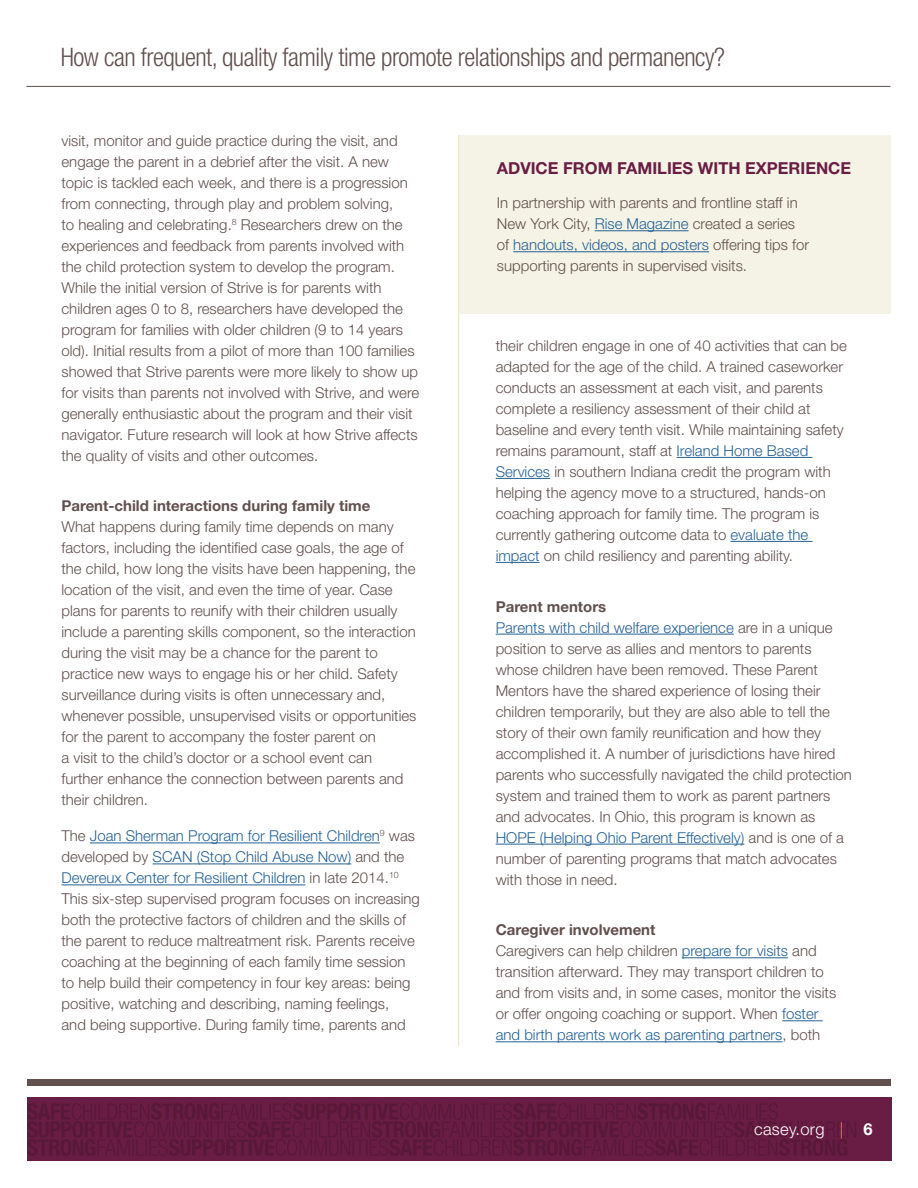
<style>
.page{position:relative;width:918px;height:1188px;background:#fff}
.page>*{position:absolute;margin:0;border:0;box-sizing:border-box;transform-origin:0 0}
.t1{font:300 condensed 25.5px "Helvetica Neue LT Std";letter-spacing:-.02em;color:#61504d}
.box_title{font:700 16.5px "Helvetica Neue LT Std";color:#691d45}
.t2{font:300 16.5px "Helvetica Neue LT Std";letter-spacing:.02em;color:#fff}
.body{font:300 15px/21px "Helvetica Neue LT Std";color:#61504d}
.box_body{font:300 15px/21px "Helvetica Neue LT Std";color:#61504d}
.Head_3{font:700 15px "Helvetica Neue LT Std";color:#61504d}
.s1{color:#266194}
.s2{color:#f28a20}
.s3{font-weight:700}
</style>
<div class="page">
<div style="left:27px;top:1098px;width:864px;height:63px;background:#691d45"></div>
<div style="left:27px;top:1079px;width:864px;height:7px;background:#61504d"></div>
<hr style="left:26px;top:86px;width:864px;height:1px;background:#61504d">
<svg style="left:27px;top:1103px;width:829px;height:53px"></svg>
<hr style="left:458px;top:135px;width:1px;height:910px;background:#e6e2b2">
<hr style="left:90px;top:843px;width:290px;height:1px;background:#266194">
<hr style="left:153px;top:864px;width:198px;height:1px;background:#266194">
<hr style="left:62px;top:885px;width:243px;height:1px;background:#266194">
<hr style="left:677px;top:457px;width:135px;height:1px;background:#266194">
<hr style="left:496px;top:478px;width:54px;height:1px;background:#266194">
<hr style="left:731px;top:541px;width:82px;height:1px;background:#266194">
<hr style="left:496px;top:562px;width:44px;height:1px;background:#266194">
<hr style="left:496px;top:634px;width:238px;height:1px;background:#266194">
<hr style="left:496px;top:844px;width:248px;height:1px;background:#266194">
<hr style="left:682px;top:957px;width:106px;height:1px;background:#266194">
<hr style="left:782px;top:1020px;width:41px;height:1px;background:#266194">
<hr style="left:496px;top:1041px;width:286px;height:1px;background:#266194">
<div style="left:459px;top:135px;width:432px;height:178px;background:#f5f3e5"></div>
<hr style="left:595px;top:230px;width:94px;height:1px;background:#266194">
<hr style="left:513px;top:251px;width:196px;height:1px;background:#266194">
<h1 class="t1" style="left:61px;top:43px;width:665px">How can frequent, quality family time promote relationships and permanency?</h1>
<p class="body" style="left:62px;top:130px;width:359px">visit, monitor and guide practice during the visit, and engage the parent in a debrief after the visit. A new topic is tackled each week, and there is a progression from connecting, through play and problem solving,<br>to healing and celebrating.<sup>8</sup> Researchers drew on the experiences and feedback from parents involved with the child protection system to develop the program.<br>While the initial version of Strive is for parents with children ages 0 to 8, researchers have developed the program for families with older children (9 to 14 years old). Initial results from a pilot of more than 100 families showed that Strive parents were more likely to show up for visits than parents not involved with Strive, and were generally enthusiastic about the program and their visit navigator. Future research will look at how Strive affects the quality of visits and other outcomes.</p>
<p class="Head_3" style="left:62px;top:497px;width:311px">Parent-child interactions during family time</p>
<p class="body" style="left:62px;top:516px;width:357px">What happens during family time depends on many factors, including the identified case goals, the age of the child, how long the visits have been happening, the location of the visit, and even the time of year. Case plans for parents to reunify with their children usually include a parenting skills component, so the interaction during the visit may be a chance for the parent to practice new ways to engage his or her child. Safety surveillance during visits is often unnecessary and, whenever possible, unsupervised visits or opportunities for the parent to accompany the foster parent on<br>a visit to the child’s doctor or a school event can further enhance the connection between parents and their children.</p>
<p class="body" style="left:62px;top:825px;width:360px">The <span class="s1">Joan Sherman Program for Resilient Children</span><sup>9</sup> was developed by <span class="s1">SCAN (Stop Child Abuse Now)</span> and the <span class="s1">Devereux Center for Resilient Children</span> in late 2014.<sup>10<br></sup>This six-step supervised program focuses on increasing both the protective factors of children and the skills of the parent to reduce maltreatment risk. Parents receive coaching at the beginning of each family time session to help build their competency in four key areas: being positive, watching and describing, naming feelings,<br>and being supportive. During family time, parents and</p>
<p class="box_title" style="left:497px;top:158px;width:356px">ADVICE FROM FAMILIES WITH EXPERIENCE</p>
<p class="box_body" style="left:497px;top:192px;width:314px">In partnership with parents and frontline staff in New York City, <span class="s1">Rise Magazine</span> created a series of <span class="s1">handouts, videos, and posters</span> offering tips for supporting parents in supervised visits.</p>
<p class="body" style="left:496px;top:335px;width:353px">their children engage in one of 40 activities that can be adapted for the age of the child. A trained caseworker conducts an assessment at each visit, and parents complete a resiliency assessment of their child at baseline and every tenth visit. While maintaining safety remains paramount, staff at <span class="s1">Ireland Home Based Services</span> in southern Indiana credit the program with helping the agency move to a structured, hands-on coaching approach for family time. The program is currently gathering outcome data to <span class="s1">evaluate the impact</span> on child resiliency and parenting ability.</p>
<p class="Head_3" style="left:496px;top:597px;width:112px">Parent mentors</p>
<p class="body" style="left:496px;top:616px;width:358px"><span class="s1">Parents with child welfare experience</span> are in a unique position to serve as allies and mentors to parents whose children have been removed. These Parent Mentors have the shared experience of losing their children temporarily, but they are also able to tell the story of their own family reunification and how they accomplished it. A number of jurisdictions have hired parents who successfully navigated the child protection system and trained them to work as parent partners and advocates. In Ohio, this program is known as <span class="s1">HOPE (Helping Ohio Parent Effectively)</span> and is one of a number of parenting programs that match advocates with those in need.</p>
<p class="Head_3" style="left:496px;top:921px;width:161px">Caregiver involvement</p>
<p class="body" style="left:496px;top:940px;width:342px">Caregivers can help children <span class="s1">prepare for visits</span> and transition afterward. They may transport children to and from visits and, in some cases, monitor the visits or offer ongoing coaching or support. When <span class="s1">foster and birth parents work as parenting partners</span>, both</p>
<p class="t2" style="left:754px;top:1119px;width:120px">casey.org <span class="s2">|</span> <span class="s3">6</span></p>
</div>
